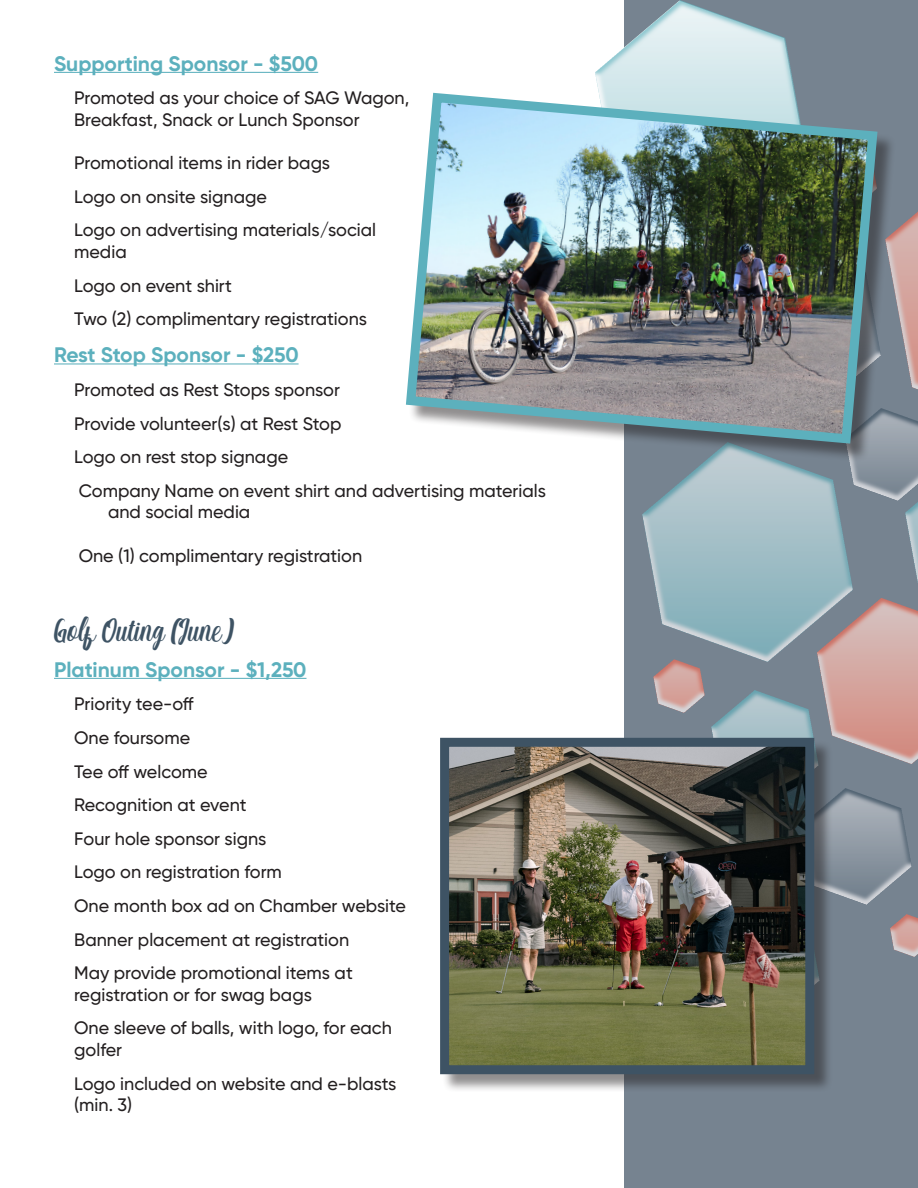
<style>
.page{position:relative;width:918px;height:1188px;background:#fff}
.page>*{position:absolute;margin:0;border:0;box-sizing:border-box;transform-origin:0 0}
.t1{font:24px "Matilda";color:#3e5364}
.t2{font:700 21px "Gilroy";color:#5cb0bd}
.t3{font:500 18px/33.6px "Gilroy";color:#231f20}
</style>
<div class="page">
<div style="left:624px;top:0;width:294px;height:1188px;background:#768390"></div>
<img style="left:657px;top:716px;width:106px;height:22px">
<img style="left:896px;top:211px;width:22px;height:179px">
<img style="left:906px;top:417px;width:12px;height:127px">
<img style="left:763px;top:544px;width:155px;height:190px">
<img style="left:747px;top:734px;width:171px;height:223px">
<img style="left:595px;top:0;width:199px;height:88px">
<img style="left:642px;top:388px;width:264px;height:328px">
<hr style="left:54px;top:72px;width:264px;height:1px;background:#5cb0bd">
<hr style="left:54px;top:363px;width:245px;height:1px;background:#5cb0bd">
<hr style="left:54px;top:678px;width:253px;height:1px;background:#5cb0bd">
<div style="left:408px;top:95px;width:488px;height:367px;background:#231f20;opacity:.5"></div>
<img style="left:406px;top:88px;width:476px;height:360px">
<div style="left:442px;top:740px;width:391px;height:353px;background:#231f20;opacity:.5"></div>
<img style="left:450px;top:748px;width:354px;height:316px">
<div style="left:440px;top:738px;width:374px;height:336px;border:9px solid #3e5364"></div>
<p class="t2" style="left:54px;top:50px;width:266px">Supporting Sponsor - $500</p>
<p class="t3" style="left:74px;top:87px;width:337px;line-height:21.6px">Promoted as your choice of SAG Wagon,<br>Breakfast, Snack or Lunch Sponsor</p>
<p class="t3" style="left:74px;top:146px;width:304px">Promotional items in rider bags<br>Logo on onsite signage<br>Logo on advertising materials/social</p>
<p class="t3" style="left:74px;top:235px;width:294px">media<br>Logo on event shirt<br>Two (2) complimentary registrations</p>
<p class="t2" style="left:54px;top:342px;width:246px">Rest Stop Sponsor - $250</p>
<p class="t3" style="left:74px;top:373px;width:473px">Promoted as Rest Stops sponsor<br>Provide volunteer(s) at Rest Stop<br>Logo on rest stop signage<br>Company Name on event shirt and advertising materials</p>
<p class="t3" style="left:108px;top:495px;width:144px">and social media</p>
<p class="t3" style="left:79px;top:538px;width:285px">One (1) complimentary registration</p>
<h1 class="t1" style="left:54px;top:617px;width:182px">Golf Outing (June)</h1>
<p class="t2" style="left:54px;top:656px;width:254px">Platinum Sponsor - $1,250</p>
<p class="t3" style="left:74px;top:687px;width:333px">Priority tee-off<br>One foursome<br>Tee off welcome<br>Recognition at event<br>Four hole sponsor signs<br>Logo on registration form<br>One month box ad on Chamber website<br>Banner placement at registration<br>May provide promotional items at</p>
<p class="t3" style="left:74px;top:978px;width:319px">registration or for swag bags<br>One sleeve of balls, with logo, for each</p>
<p class="t3" style="left:74px;top:1033px;width:324px">golfer<br>Logo included on website and e-blasts</p>
<p class="t3" style="left:74px;top:1088px;width:59px">(min. 3)</p>
</div>
